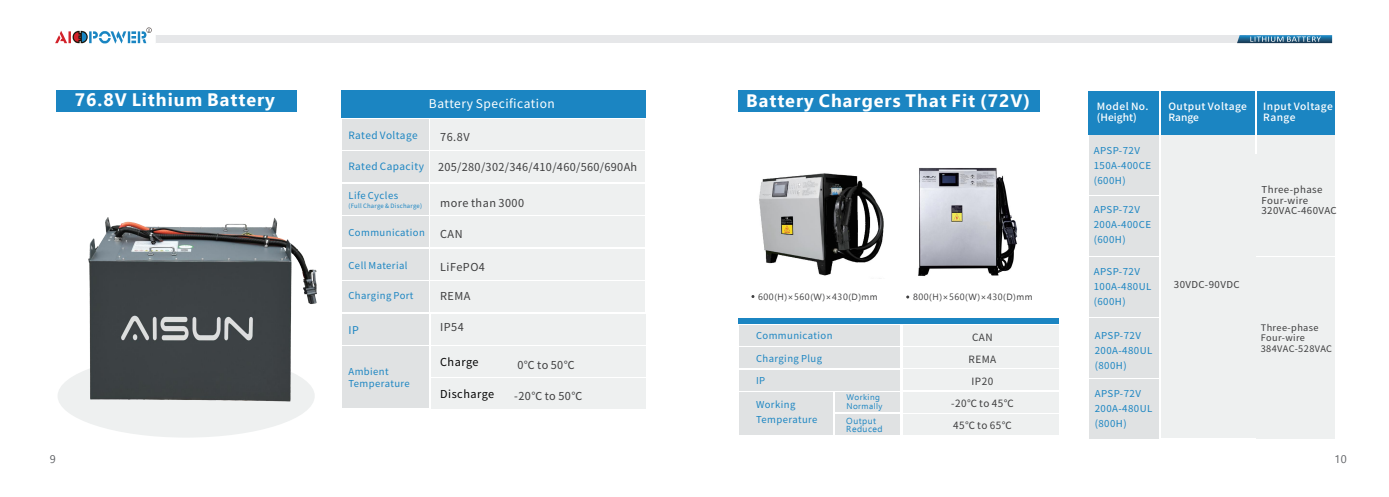
<style>
.page{position:relative;width:1389px;height:497px;background:#fff}
.page>*{position:absolute;margin:0;border:0;box-sizing:border-box;transform-origin:0 0}
.t1{font:700 18px "Ebrima";letter-spacing:.055em;color:#fff}
.t2{font:12px "Source Han Sans CN";letter-spacing:.045em;color:#fff}
.t3{font:11px "Ebrima";color:#5c5e62}
.t4{font:10.9px "Source Han Sans CN";letter-spacing:.045em;color:#3e3e3f}
.t5{font:10.9px "Source Han Sans CN";letter-spacing:.045em;color:#030303}
.t6{font:10.7px "Source Han Sans CN";color:#1b85c2}
.t7{font:10.1px "Source Han Sans CN";letter-spacing:.045em;color:#1b85c2}
.t8{font:500 10px/10.7px "Source Han Sans CN";letter-spacing:.045em;color:#fff}
.t9{font:10px "Source Han Sans CN";letter-spacing:.045em;color:#3e3e3f}
.t10{font:500 10px/10.7px "Source Han Sans CN";letter-spacing:.02em;color:#fff}
.t11{font:9.5px/15px "Source Han Sans CN";letter-spacing:.045em;color:#1b85c2}
.t12{font:9.5px/10.7px "Source Han Sans CN";letter-spacing:.045em;color:#3e3e3f}
.t13{font:9px "Ebrima";letter-spacing:.055em;color:#3e3e3f}
.t14{font:9px/10.7px "Source Han Sans CN";letter-spacing:.045em;color:#3e3e3f}
.t15{font:8.7px/8.6px "Ebrima";letter-spacing:.055em;color:#1b85c2}
.t16{font:8.2px/8.4px "Ebrima";letter-spacing:.055em;color:#1b85c2}
.t17{font:5.9px "Source Han Sans CN";letter-spacing:.045em;color:#1b85c2}
</style>
<div class="page">
<div style="left:739px;top:318px;width:320px;height:5px;background:#1b85c2"></div>
<div style="left:739px;top:325px;width:161px;height:20px;background:#e0e2e3"></div>
<div style="left:903px;top:325px;width:156px;height:20px;background:#eef0f0"></div>
<div style="left:739px;top:347px;width:161px;height:20px;background:#e0e2e3"></div>
<div style="left:903px;top:347px;width:156px;height:20px;background:#eef0f0"></div>
<div style="left:739px;top:369px;width:161px;height:21px;background:#e0e2e3"></div>
<div style="left:903px;top:369px;width:156px;height:21px;background:#eef0f0"></div>
<div style="left:739px;top:391px;width:161px;height:27px;background:#e0e2e3"></div>
<div style="left:903px;top:391px;width:156px;height:21px;background:#eef0f0"></div>
<div style="left:739px;top:413px;width:161px;height:21px;background:#e0e2e3"></div>
<div style="left:903px;top:413px;width:156px;height:21px;background:#eef0f0"></div>
<hr style="left:833px;top:390px;width:2px;height:46px;background:#fff">
<hr style="left:834px;top:412px;width:66px;height:1px;background:#fff">
<div style="left:1089px;top:91px;width:246px;height:43px;background:#1b85c2"></div>
<div style="left:1089px;top:135px;width:70px;height:59px;background:#e0e2e3"></div>
<div style="left:1161px;top:135px;width:94px;height:303px;background:#eef0f0"></div>
<div style="left:1089px;top:196px;width:70px;height:59px;background:#e0e2e3"></div>
<div style="left:1089px;top:257px;width:70px;height:59px;background:#e0e2e3"></div>
<div style="left:1089px;top:318px;width:70px;height:59px;background:#e0e2e3"></div>
<div style="left:1089px;top:378px;width:70px;height:60px;background:#e0e2e3"></div>
<div style="left:1256px;top:135px;width:79px;height:120px;background:#eef0f0"></div>
<div style="left:1256px;top:256px;width:79px;height:182px;background:#eef0f0"></div>
<hr style="left:1159px;top:88px;width:2px;height:67px;background:#fff">
<hr style="left:1255px;top:87px;width:2px;height:67px;background:#fff">
<div style="left:341px;top:90px;width:304px;height:27px;background:#1b85c2"></div>
<div style="left:342px;top:119px;width:86px;height:30px;background:#e0e2e3"></div>
<div style="left:430px;top:119px;width:214px;height:30px;background:#eef0f0"></div>
<div style="left:342px;top:151px;width:86px;height:30px;background:#e0e2e3"></div>
<div style="left:430px;top:151px;width:215px;height:30px;background:#eef0f0"></div>
<div style="left:342px;top:184px;width:86px;height:30px;background:#e0e2e3"></div>
<div style="left:430px;top:184px;width:215px;height:30px;background:#eef0f0"></div>
<div style="left:342px;top:216px;width:86px;height:30px;background:#e0e2e3"></div>
<div style="left:431px;top:216px;width:214px;height:30px;background:#eef0f0"></div>
<div style="left:342px;top:249px;width:86px;height:30px;background:#e0e2e3"></div>
<div style="left:431px;top:249px;width:214px;height:30px;background:#eef0f0"></div>
<div style="left:342px;top:281px;width:86px;height:30px;background:#e0e2e3"></div>
<div style="left:431px;top:281px;width:214px;height:30px;background:#eef0f0"></div>
<div style="left:342px;top:314px;width:86px;height:30px;background:#e0e2e3"></div>
<div style="left:431px;top:314px;width:214px;height:30px;background:#eef0f0"></div>
<div style="left:342px;top:346px;width:86px;height:61px;background:#e0e2e3"></div>
<div style="left:431px;top:346px;width:214px;height:30px;background:#eef0f0"></div>
<div style="left:431px;top:378px;width:214px;height:30px;background:#eef0f0"></div>
<div style="left:58px;top:354px;width:257px;height:83px;background:#eef0f0;border-radius:50%"></div>
<div style="left:56px;top:91px;width:240px;height:21px;background:#1b85c2"></div>
<div style="left:739px;top:90px;width:301px;height:22px;background:#1b85c2"></div>
<img style="left:918px;top:167px;width:100px;height:109px">
<img style="left:759px;top:173px;width:125px;height:103px">
<div style="left:155px;top:35px;width:1091px;height:8px;background:#e6e7e9"></div>
<img style="left:55px;top:27px;width:97px;height:17px">
<svg style="left:1237px;top:35px;width:95px;height:8px"></svg>
<img style="left:58px;top:214px;width:318px;height:192px">
<h1 class="t1" style="left:75px;top:86px;width:202px">76.8V Lithium Battery</h1>
<h1 class="t1" style="left:746px;top:87px;width:285px">Battery Chargers That Fit (72V)</h1>
<p class="t2" style="left:429px;top:97px;width:127px">Battery Specification</p>
<p class="t7" style="left:348px;top:130px;width:71px">Rated Voltage</p>
<p class="t7" style="left:348px;top:160px;width:77px">Rated Capacity</p>
<p class="t11" style="left:348px;top:188px;width:51px">Life Cycles</p>
<p class="t17" style="left:348px;top:202px;width:75px">(Full Charge &amp; Discharge)</p>
<p class="t11" style="left:348px;top:225px;width:78px">Communication</p>
<p class="t11" style="left:348px;top:258px;width:61px">Cell Material</p>
<p class="t11" style="left:348px;top:288px;width:67px">Charging Port</p>
<p class="t6" style="left:348px;top:324px;width:12px">IP</p>
<p class="t11" style="left:348px;top:364px;width:63px;line-height:12.6px">Ambient<br>Temperature</p>
<p class="t4" style="left:440px;top:130px;width:31px">76.8V</p>
<p class="t4" style="left:438px;top:161px;width:201px">205/280/302/346/410/460/560/690Ah</p>
<p class="t4" style="left:440px;top:197px;width:86px">more than 3000</p>
<p class="t4" style="left:440px;top:227px;width:24px">CAN</p>
<p class="t4" style="left:440px;top:261px;width:46px">LiFePO4</p>
<p class="t4" style="left:440px;top:289px;width:32px">REMA</p>
<p class="t4" style="left:440px;top:320px;width:25px">IP54</p>
<p class="t5" style="left:440px;top:356px;width:40px">Charge</p>
<p class="t5" style="left:440px;top:387px;width:56px">Discharge</p>
<p class="t4" style="left:517px;top:358px;width:59px">0℃ to 50℃</p>
<p class="t4" style="left:514px;top:389px;width:70px">-20℃ to 50℃</p>
<p class="t13" style="left:758px;top:290px;width:121px">600(H)×560(W)×430(D)mm</p>
<p class="t13" style="left:913px;top:290px;width:121px">800(H)×560(W)×430(D)mm</p>
<p class="t11" style="left:756px;top:327px;width:78px">Communication</p>
<p class="t11" style="left:756px;top:350px;width:68px">Charging Plug</p>
<p class="t11" style="left:756px;top:373px;width:11px">IP</p>
<p class="t11" style="left:756px;top:396px;width:63px">Working<br>Temperature</p>
<p class="t16" style="left:846px;top:392px;width:38px">Working<br>Normally</p>
<p class="t15" style="left:846px;top:415px;width:38px">Output<br>Reduced</p>
<p class="t9" style="left:972px;top:331px;width:22px">CAN</p>
<p class="t9" style="left:969px;top:353px;width:29px">REMA</p>
<p class="t9" style="left:972px;top:375px;width:23px">IP20</p>
<p class="t9" style="left:951px;top:397px;width:64px">-20℃ to 45℃</p>
<p class="t9" style="left:953px;top:419px;width:60px">45℃ to 65℃</p>
<p class="t10" style="left:1097px;top:101px;width:53px">Model No. (Height)</p>
<p class="t8" style="left:1168px;top:101px;width:80px">Output Voltage<br>Range</p>
<p class="t8" style="left:1263px;top:101px;width:71px">Input Voltage<br>Range</p>
<p class="t11" style="left:1094px;top:143px;width:59px">APSP-72V<br>150A-400CE (600H)</p>
<p class="t11" style="left:1094px;top:202px;width:59px">APSP-72V<br>200A-400CE (600H)</p>
<p class="t11" style="left:1094px;top:264px;width:59px">APSP-72V<br>100A-480UL (600H)</p>
<p class="t11" style="left:1095px;top:328px;width:59px">APSP-72V<br>200A-480UL (800H)</p>
<p class="t11" style="left:1095px;top:386px;width:59px">APSP-72V<br>200A-480UL (800H)</p>
<p class="t12" style="left:1261px;top:184px;width:77px">Three-phase<br>Four-wire<br>320VAC-460VAC</p>
<p class="t12" style="left:1174px;top:278px;width:67px">30VDC-90VDC</p>
<p class="t14" style="left:1261px;top:322px;width:73px">Three-phase<br>Four-wire<br>384VAC-528VAC</p>
<p class="t3" style="left:50px;top:450px;width:7px">9</p>
<p class="t3" style="left:1334px;top:450px;width:14px">10</p>
</div>
